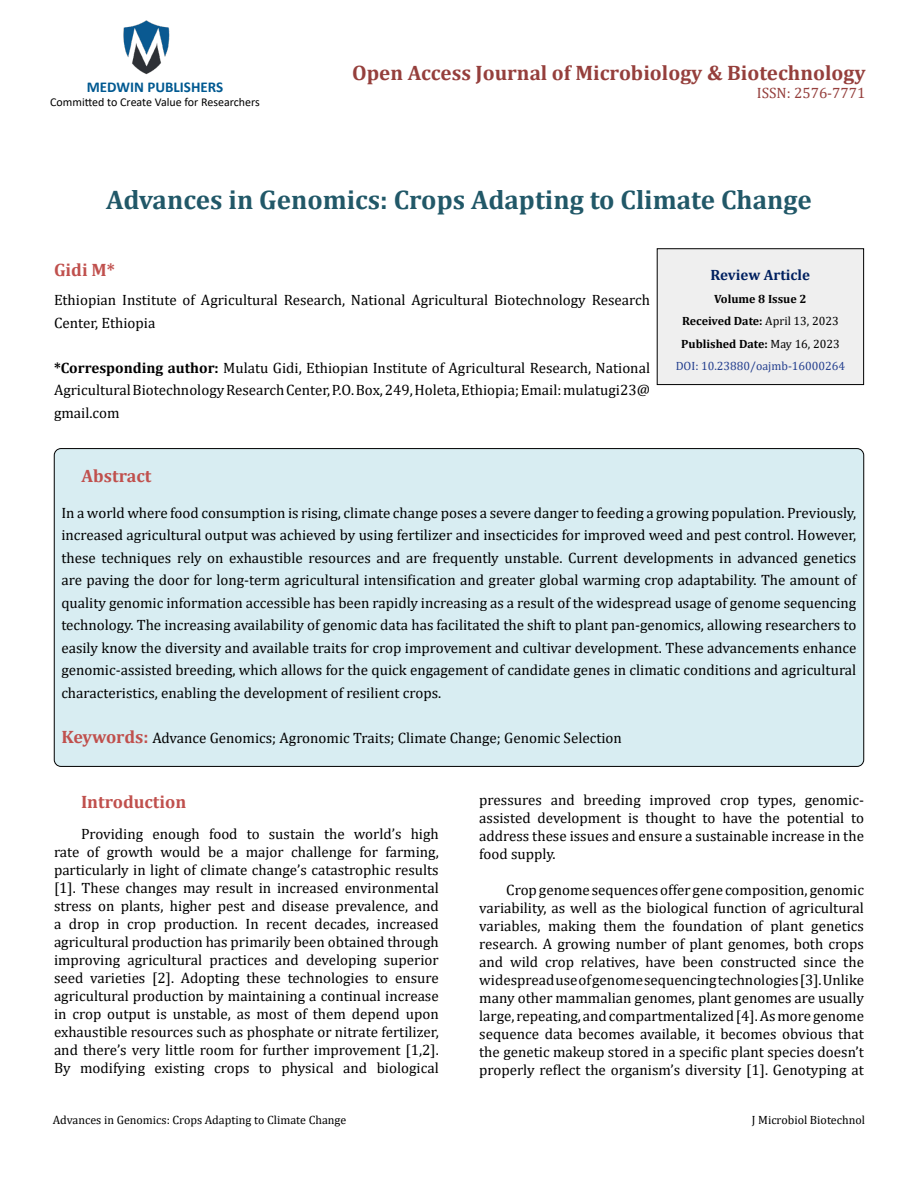
<style>
.page{position:relative;width:918px;height:1188px;background:#fff}
.page>*{position:absolute;margin:0;border:0;box-sizing:border-box;transform-origin:0 0}
.t1{font:700 27px "Cambria";color:#215868}
.t2{font:700 21px "Cambria";color:#953f3c}
.t3{font:700 18px "Cambria";color:#c0504d}
.t4{font:15px/18px "Cambria";color:#000;text-align:justify}
.t5{font:700 15px "Calibri";color:#005991}
.t6{font:15px "Cambria";color:#953f3c}
.t7{font:700 15px "Cambria";color:#002060}
.t8{font:700 12px/22.5px "Cambria";color:#000;text-align:center}
.t9{font:12px "Cambria";color:#000}
.t10{font:12px "Calibri";color:#000}
.s1{font-weight:700}
.s2{font-weight:400}
.s3{font-weight:400;color:#25408f}
.s4{font-weight:700;font-size:18px;color:#c0504d}
</style>
<div class="page">
<img style="left:123px;top:20px;width:47px;height:55px">
<div style="left:657px;top:249px;width:207px;height:136px;background:#efefef"></div>
<div style="left:657px;top:248px;width:207px;height:137px;border:1px solid #000"></div>
<div style="left:54px;top:449px;width:810px;height:317px;background:#d8edf2;border-radius:7px"></div>
<p class="t5" style="left:87px;top:76px;width:138px">MEDWIN PUBLISHERS</p>
<p class="t10" style="left:50px;top:94px;width:211px">Committed to Create Value for Researchers</p>
<h2 class="t2" style="left:352px;top:58px;width:515px">Open Access Journal of Microbiology &amp; Biotechnology</h2>
<p class="t6" style="left:757px;top:84px;width:110px">ISSN: 2576-7771</p>
<h1 class="t1" style="left:106px;top:180px;width:707px">Advances in Genomics: Crops Adapting to Climate Change</h1>
<p class="t3" style="left:54px;top:257px;width:63px">Gidi M*</p>
<p class="t4" style="left:54px;top:289px;width:598px;line-height:22.5px">Ethiopian Institute of Agricultural Research, National Agricultural Biotechnology Research<br>Center, Ethiopia</p>
<p class="t4" style="left:54px;top:356px;width:598px;line-height:22.5px"><span class="s1">*Corresponding author:</span> Mulatu Gidi, Ethiopian Institute of Agricultural Research, National Agricultural Biotechnology Research Center, P.O. Box, 249, Holeta, Ethiopia; Email: mulatugi23@ gmail.com</p>
<p class="t7" style="left:711px;top:265px;width:101px">Review Article</p>
<p class="t8" style="left:676px;top:287px;width:171px">Volume 8 Issue 2<br>Received Date: <span class="s2">April 13, 2023<br></span>Published Date: <span class="s2">May 16, 2023<br></span><span class="s3">DOI: 10.23880/oajmb-16000264</span></p>
<p class="t3" style="left:82px;top:463px;width:71px">Abstract</p>
<p class="t4" style="left:61px;top:501px;width:797px;line-height:22.5px">In a world where food consumption is rising, climate change poses a severe danger to feeding a growing population. Previously, increased agricultural output was achieved by using fertilizer and insecticides for improved weed and pest control. However, these techniques rely on exhaustible resources and are frequently unstable. Current developments in advanced genetics are paving the door for long-term agricultural intensification and greater global warming crop adaptability. The amount of quality genomic information accessible has been rapidly increasing as a result of the widespread usage of genome sequencing technology. The increasing availability of genomic data has facilitated the shift to plant pan-genomics, allowing researchers to easily know the diversity and available traits for crop improvement and cultivar development. These advancements enhance genomic-assisted breeding, which allows for the quick engagement of candidate genes in climatic conditions and agricultural characteristics, enabling the development of resilient crops.</p>
<p class="t4" style="left:61px;top:728px;width:562px"><span class="s4">Keywords:</span> Advance Genomics; Agronomic Traits; Climate Change; Genomic Selection</p>
<p class="t3" style="left:81px;top:789px;width:107px">Introduction</p>
<p class="t4" style="left:54px;top:825px;width:386px;text-indent:27px">Providing enough food to sustain the world’s high rate of growth would be a major challenge for farming, particularly in light of climate change’s catastrophic results [1]. These changes may result in increased environmental stress on plants, higher pest and disease prevalence, and a drop in crop production. In recent decades, increased agricultural production has primarily been obtained through improving agricultural practices and developing superior seed varieties [2]. Adopting these technologies to ensure agricultural production by maintaining a continual increase in crop output is unstable, as most of them depend upon exhaustible resources such as phosphate or nitrate fertilizer, and there’s very little room for further improvement [1,2].<br>By modifying existing crops to physical and biological</p>
<p class="t4" style="left:479px;top:791px;width:386px">pressures and breeding improved crop types, genomic&shy;assisted development is thought to have the potential to address these issues and ensure a sustainable increase in the food supply.</p>
<p class="t4" style="left:479px;top:881px;width:386px;text-indent:27px">Crop genome sequences offer gene composition, genomic variability, as well as the biological function of agricultural variables, making them the foundation of plant genetics research. A growing number of plant genomes, both crops and wild crop relatives, have been constructed since the widespread use of genome sequencing technologies [3]. Unlike many other mammalian genomes, plant genomes are usually large, repeating, and compartmentalized [4]. As more genome sequence data becomes available, it becomes obvious that the genetic makeup stored in a specific plant species doesn’t properly reflect the organism’s diversity [1]. Genotyping at</p>
<p class="t9" style="left:53px;top:1113px;width:295px">Advances in Genomics: Crops Adapting to Climate Change</p>
<p class="t9" style="left:752px;top:1113px;width:115px">J Microbiol Biotechnol</p>
</div>
